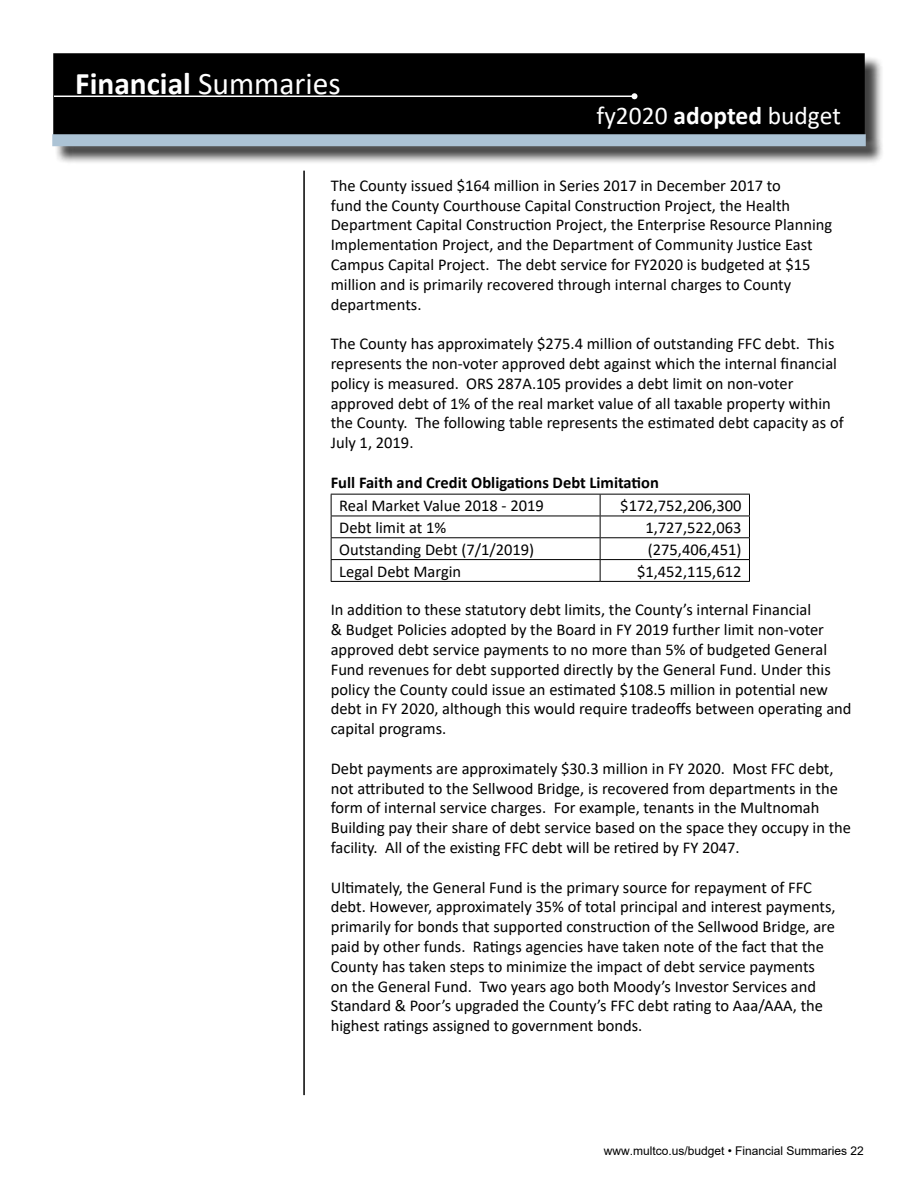
<style>
.page{position:relative;width:918px;height:1188px;background:#fff}
.page>*{position:absolute;margin:0;border:0;box-sizing:border-box;transform-origin:0 0}
.t1{font:700 31.5px "Calibri";color:#fff}
.t2{font:25.5px "Calibri";color:#fff}
.t3{font:16.5px/19.8px "Calibri";color:#000}
.t4{font:700 16.5px "Calibri";color:#000}
.t5{font:12px "Arial";color:#000}
.s1{font-weight:400}
.s2{font-weight:700}
</style>
<div class="page">
<div style="left:54px;top:54px;width:810px;height:80px;background:#000"></div>
<div style="left:53px;top:53px;width:812px;height:82px;border:2px solid #000"></div>
<hr style="left:54px;top:96px;width:580px;height:1px;background:#fff">
<svg style="left:632px;top:93px;width:6px;height:6px"></svg>
<div style="left:55px;top:137px;width:829px;height:28px;background:#000;opacity:.75"></div>
<div style="left:52px;top:134px;width:814px;height:12px;background:#acc3d5;border:2px solid #acc3d5"></div>
<hr style="left:331px;top:494px;width:269px;height:1px;background:#000">
<hr style="left:600px;top:494px;width:150px;height:1px;background:#000">
<hr style="left:331px;top:516px;width:269px;height:1px;background:#000">
<hr style="left:600px;top:516px;width:150px;height:1px;background:#000">
<hr style="left:331px;top:537px;width:269px;height:1px;background:#000">
<hr style="left:600px;top:537px;width:150px;height:1px;background:#000">
<hr style="left:331px;top:559px;width:269px;height:1px;background:#000">
<hr style="left:600px;top:559px;width:150px;height:1px;background:#000">
<hr style="left:331px;top:581px;width:269px;height:1px;background:#000">
<hr style="left:600px;top:581px;width:150px;height:1px;background:#000">
<svg style="left:331px;top:495px;width:1px;height:86px"></svg>
<svg style="left:600px;top:495px;width:1px;height:86px"></svg>
<svg style="left:749px;top:495px;width:1px;height:86px"></svg>
<hr style="left:303px;top:171px;width:2px;height:924px;background:#000">
<h1 class="t1" style="left:75px;top:61px;width:267px">Financial <span class="s1">Summaries</span></h1>
<h2 class="t2" style="left:597px;top:98px;width:246px">fy2020 <span class="s2">adopted</span> budget</h2>
<p class="t3" style="left:331px;top:175px;width:503px">The County issued $164 million in Series 2017 in December 2017 to<br>fund the County Courthouse Capital Construction Project, the Health Department Capital Construction Project, the Enterprise Resource Planning Implementation Project, and the Department of Community Justice East Campus Capital Project. The debt service for FY2020 is budgeted at $15 million and is primarily recovered through internal charges to County departments.</p>
<p class="t3" style="left:331px;top:333px;width:515px">The County has approximately $275.4 million of outstanding FFC debt. This represents the non-voter approved debt against which the internal financial policy is measured. ORS 287A.105 provides a debt limit on non-voter approved debt of 1% of the real market value of all taxable property within the County. The following table represents the estimated debt capacity as of July 1, 2019.</p>
<p class="t4" style="left:331px;top:471px;width:330px">Full Faith and Credit Obligations Debt Limitation</p>
<p class="t3" style="left:339px;top:495px;width:206px">Real Market Value 2018 - 2019</p>
<p class="t3" style="left:620px;top:495px;width:123px">$172,752,206,300</p>
<p class="t3" style="left:339px;top:517px;width:109px">Debt limit at 1%</p>
<p class="t3" style="left:645px;top:517px;width:98px">1,727,522,063</p>
<p class="t3" style="left:339px;top:539px;width:197px">Outstanding Debt (7/1/2019)</p>
<p class="t3" style="left:648px;top:539px;width:95px">(275,406,451)</p>
<p class="t3" style="left:339px;top:561px;width:123px">Legal Debt Margin</p>
<p class="t3" style="left:637px;top:561px;width:106px">$1,452,115,612</p>
<p class="t3" style="left:331px;top:600px;width:522px">In addition to these statutory debt limits, the County’s internal Financial<br>&amp; Budget Policies adopted by the Board in FY 2019 further limit non-voter approved debt service payments to no more than 5% of budgeted General Fund revenues for debt supported directly by the General Fund. Under this policy the County could issue an estimated $108.5 million in potential new debt in FY 2020, although this would require tradeoffs between operating and capital programs.</p>
<p class="t3" style="left:331px;top:758px;width:522px">Debt payments are approximately $30.3 million in FY 2020. Most FFC debt, not attributed to the Sellwood Bridge, is recovered from departments in the form of internal service charges. For example, tenants in the Multnomah Building pay their share of debt service based on the space they occupy in the facility. All of the existing FFC debt will be retired by FY 2047.</p>
<p class="t3" style="left:331px;top:877px;width:506px">Ultimately, the General Fund is the primary source for repayment of FFC debt. However, approximately 35% of total principal and interest payments, primarily for bonds that supported construction of the Sellwood Bridge, are paid by other funds. Ratings agencies have taken note of the fact that the County has taken steps to minimize the impact of debt service payments on the General Fund. Two years ago both Moody’s Investor Services and Standard &amp; Poor’s upgraded the County’s FFC debt rating to Aaa/AAA, the highest ratings assigned to government bonds.</p>
<p class="t5" style="left:604px;top:1143px;width:262px">www.multco.us/budget • Financial Summaries 22</p>
</div>
